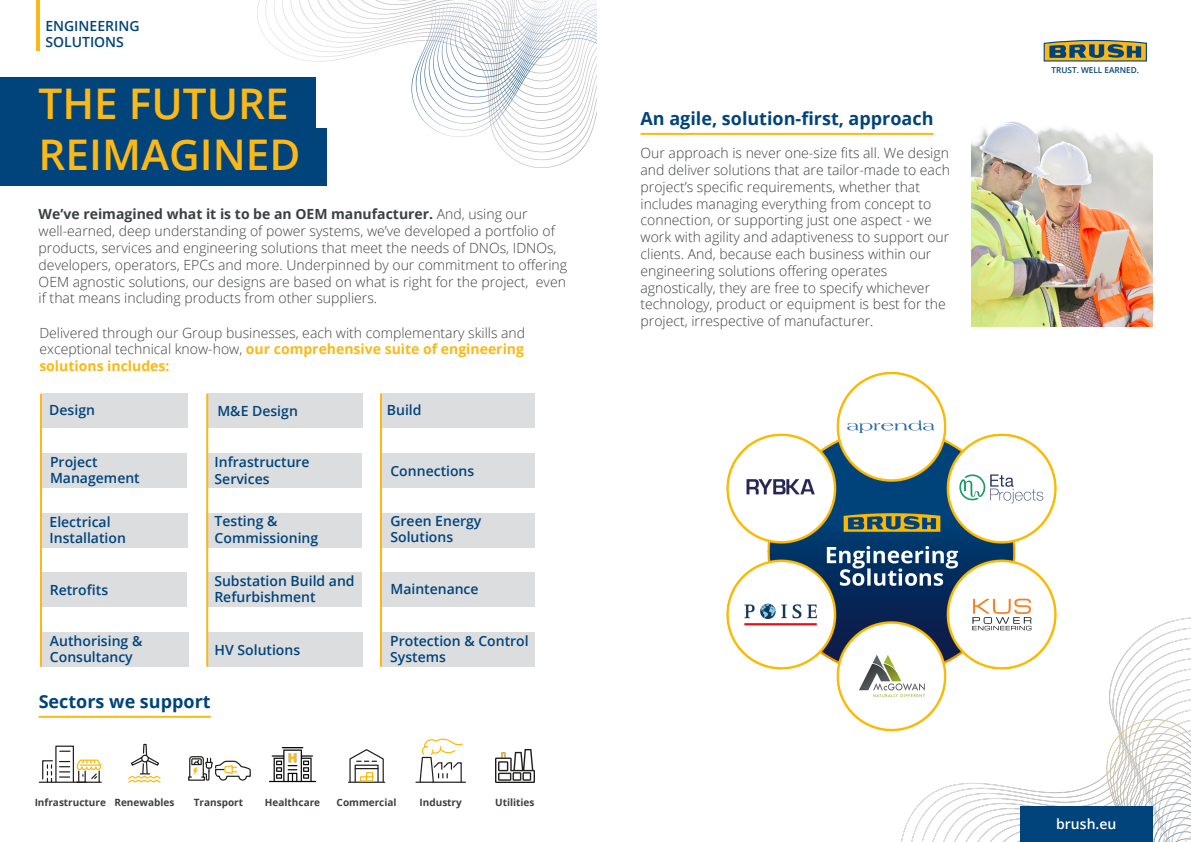
<style>
.page{position:relative;width:1191px;height:842px;background:#fff}
.page>*{position:absolute;margin:0;border:0;box-sizing:border-box;transform-origin:0 0}
.t1{font:600 42.3px "Open Sans";color:#fcb814}
.t2{font:700 18px "Open Sans";color:#00447b}
.t3{font:300 14px/16.8px "Open Sans";color:#3d4042}
.t4{font:600 14px/16px "Open Sans";color:#00447b}
.t5{font:600 14px "Open Sans";color:#fff}
.t6{font:700 10px "Open Sans";color:#3d4042}
.t7{font:600 8.2px "Open Sans";color:#00447b}
.s1{font-weight:700}
.s2{font-weight:700;color:#fcb814}
</style>
<div class="page">
<hr style="left:36px;top:0;width:4px;height:50px;background:#fcb814">
<div style="left:381px;top:513px;width:153px;height:34px;background:#dcdddf"></div>
<div style="left:381px;top:632px;width:153px;height:35px;background:#dcdddf"></div>
<div style="left:381px;top:453px;width:153px;height:35px;background:#dcdddf"></div>
<div style="left:381px;top:394px;width:153px;height:34px;background:#dcdddf"></div>
<div style="left:381px;top:573px;width:153px;height:34px;background:#dcdddf"></div>
<div style="left:40px;top:632px;width:148px;height:35px;background:#dcdddf"></div>
<div style="left:42px;top:513px;width:145px;height:34px;background:#dcdddf"></div>
<div style="left:42px;top:394px;width:145px;height:34px;background:#dcdddf"></div>
<div style="left:207px;top:394px;width:155px;height:34px;background:#dcdddf"></div>
<div style="left:41px;top:573px;width:146px;height:34px;background:#dcdddf"></div>
<img style="left:726px;top:371px;width:331px;height:299px">
<img style="left:787px;top:609px;width:404px;height:233px">
<img style="left:257px;top:0;width:339px;height:167px">
<div style="left:1019px;top:806px;width:133px;height:36px;background:#00447b"></div>
<div style="left:0;top:77px;width:315px;height:58px;background:#00447b"></div>
<div style="left:0;top:128px;width:326px;height:57px;background:#00447b"></div>
<hr style="left:640px;top:133px;width:293px;height:2px;background:#fcb814">
<img style="left:971px;top:121px;width:181px;height:205px">
<div style="left:207px;top:453px;width:155px;height:35px;background:#dcdddf"></div>
<div style="left:206px;top:513px;width:156px;height:34px;background:#dcdddf"></div>
<div style="left:208px;top:573px;width:154px;height:34px;background:#dcdddf"></div>
<div style="left:207px;top:632px;width:155px;height:35px;background:#dcdddf"></div>
<div style="left:41px;top:453px;width:146px;height:35px;background:#dcdddf"></div>
<img style="left:495px;top:749px;width:39px;height:34px">
<hr style="left:39px;top:716px;width:172px;height:2px;background:#fcb814">
<hr style="left:348px;top:782px;width:37px;height:1px;background:#1d1d1b">
<svg style="left:349px;top:749px;width:35px;height:34px"></svg>
<svg style="left:188px;top:756px;width:63px;height:25px"></svg>
<img style="left:269px;top:748px;width:47px;height:35px">
<hr style="left:416px;top:782px;width:49px;height:1px;background:#1d1d1b">
<svg style="left:419px;top:738px;width:45px;height:45px"></svg>
<hr style="left:39px;top:782px;width:47px;height:1px;background:#1d1d1b">
<svg style="left:60px;top:761px;width:10px;height:17px"></svg>
<div style="left:55px;top:746px;width:19px;height:37px;border:1px solid #1d1d1b"></div>
<svg style="left:42px;top:760px;width:12px;height:22px"></svg>
<svg style="left:76px;top:759px;width:26px;height:24px"></svg>
<svg style="left:128px;top:744px;width:33px;height:39px"></svg>
<svg style="left:1043px;top:40px;width:104px;height:22px;background:#888753"></svg>
<hr style="left:40px;top:394px;width:2px;height:273px;background:#fcb814">
<hr style="left:206px;top:394px;width:2px;height:273px;background:#fcb814">
<hr style="left:380px;top:394px;width:2px;height:273px;background:#fcb814">
<p class="t4" style="left:45px;top:17px;width:96px;line-height:16.8px">ENGINEERING<br>SOLUTIONS</p>
<p class="t1" style="left:39px;top:75px;width:251px">THE FUTURE</p>
<p class="t1" style="left:39px;top:126px;width:263px">REIMAGINED</p>
<p class="t3" style="left:640px;top:144px;width:311px">Our approach is never one-size fits all. We design and deliver solutions that are tailor-made to each project’s specific requirements, whether that includes managing everything from concept to connection, or supporting just one aspect - we work with agility and adaptiveness to support our clients. And, because each business within our engineering solutions offering operates agnostically, they are free to specify whichever technology, product or equipment is best for the project, irrespective of manufacturer.</p>
<p class="t2" style="left:640px;top:106px;width:294px">An agile, solution-first, approach</p>
<p class="t3" style="left:39px;top:205px;width:530px"><span class="s1">We’ve reimagined what it is to be an OEM manufacturer.</span> And, using our well-earned, deep understanding of power systems, we’ve developed a portfolio of products, services and engineering solutions that meet the needs of DNOs, IDNOs, developers, operators, EPCs and more. Underpinned by our commitment to offering OEM agnostic solutions, our designs are based on what is right for the project, even if that means including products from other suppliers.</p>
<p class="t3" style="left:39px;top:324px;width:487px;text-align:justify">Delivered through our Group businesses, each with complementary skills and exceptional technical know-how, <span class="s2">our comprehensive suite of engineering solutions includes:</span></p>
<p class="t4" style="left:49px;top:402px;width:47px">Design</p>
<p class="t4" style="left:217px;top:403px;width:82px">M&amp;E Design</p>
<p class="t4" style="left:50px;top:454px;width:49px">Project</p>
<p class="t4" style="left:50px;top:470px;width:91px">Management</p>
<p class="t4" style="left:50px;top:514px;width:78px">Electrical<br>Installation</p>
<p class="t4" style="left:50px;top:581px;width:60px">Retrofits</p>
<p class="t4" style="left:50px;top:633px;width:94px">Authorising &amp;</p>
<p class="t4" style="left:50px;top:649px;width:84px">Consultancy</p>
<p class="t4" style="left:215px;top:454px;width:97px">Infrastructure</p>
<p class="t4" style="left:215px;top:471px;width:57px">Services</p>
<p class="t4" style="left:215px;top:512px;width:105px;line-height:16.8px">Testing &amp;<br>Commissioning</p>
<p class="t4" style="left:214px;top:573px;width:142px">Substation Build and<br>Refurbishment</p>
<p class="t4" style="left:215px;top:641px;width:87px">HV Solutions</p>
<p class="t2" style="left:39px;top:689px;width:173px">Sectors we support</p>
<p class="t4" style="left:387px;top:402px;width:36px">Build</p>
<p class="t4" style="left:390px;top:462px;width:85px">Connections</p>
<p class="t4" style="left:390px;top:513px;width:92px">Green Energy</p>
<p class="t4" style="left:390px;top:529px;width:64px">Solutions</p>
<p class="t4" style="left:390px;top:581px;width:90px">Maintenance</p>
<p class="t4" style="left:390px;top:633px;width:140px">Protection &amp; Control<br>Systems</p>
<p class="t6" style="left:35px;top:795px;width:73px">Infrastructure</p>
<p class="t6" style="left:114px;top:795px;width:61px">Renewables</p>
<p class="t6" style="left:194px;top:795px;width:51px">Transport</p>
<p class="t6" style="left:265px;top:795px;width:57px">Healthcare</p>
<p class="t6" style="left:419px;top:795px;width:44px">Industry</p>
<p class="t6" style="left:495px;top:795px;width:41px">Utilities</p>
<p class="t6" style="left:337px;top:795px;width:61px">Commercial</p>
<p class="t7" style="left:1051px;top:65px;width:89px">TRUST. WELL EARNED.</p>
<p class="t5" style="left:1056px;top:814px;width:62px">brush.eu</p>
</div>
